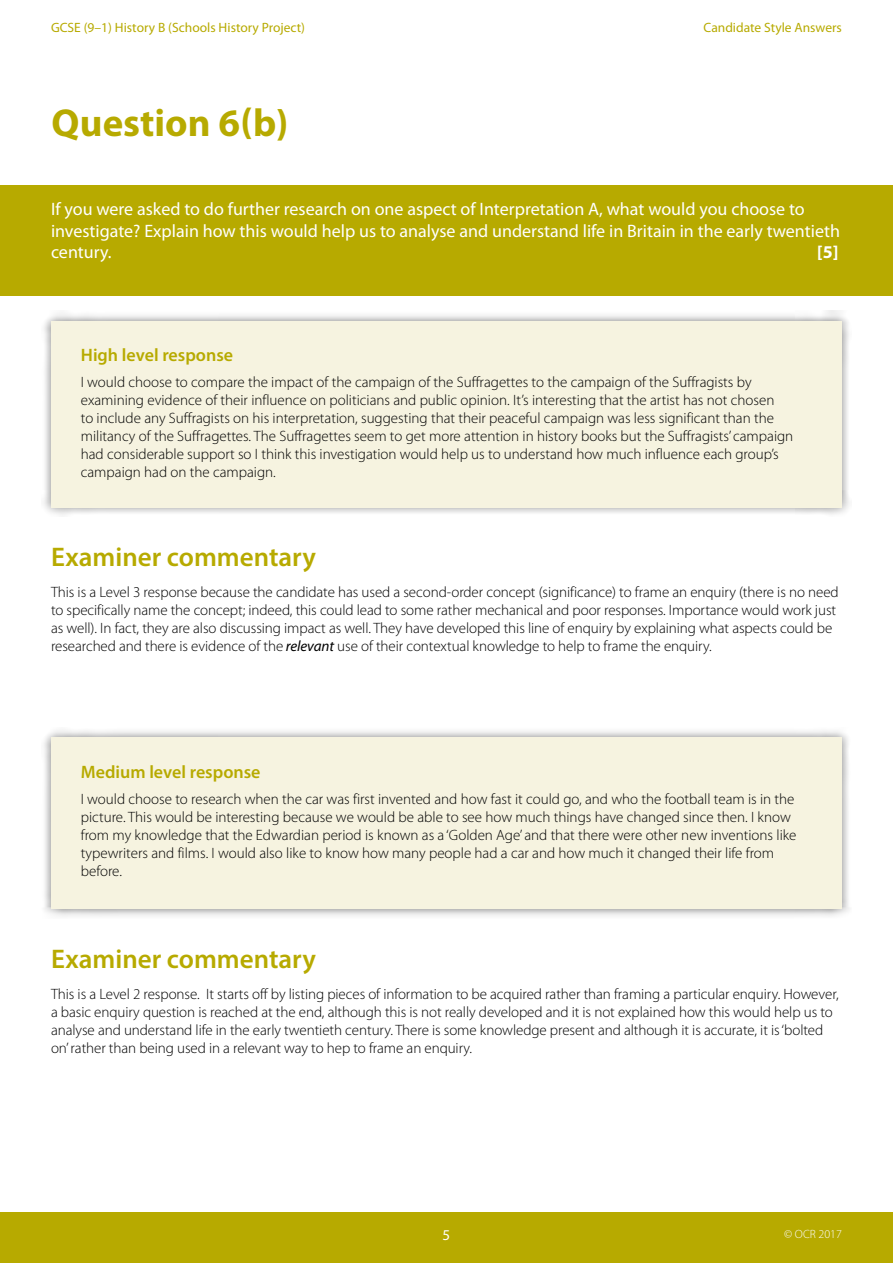
<style>
.page{position:relative;width:893px;height:1263px;background:#fff}
.page>*{position:absolute;margin:0;border:0;box-sizing:border-box;transform-origin:0 0}
.Heading{font:700 39px "Myriad Pro";color:#b7aa00}
.Subheading{font:600 27px "Myriad Pro";color:#b7aa00}
.Body_white{font:18px/21.6px "Myriad Pro";color:#fff}
.Body_title{font:600 18px "Myriad Pro";color:#b7aa00}
.Body_white-2{font:700 18px "Myriad Pro";color:#fff}
.Body{font:300 15px/18px "Myriad Pro";letter-spacing:-.005em;color:#000}
.t1{font:15px "Myriad Pro";color:#fff}
.t2{font:13.5px "Myriad Pro";color:#b7aa00}
.t3{font:300 12px "Myriad Pro";color:#fff}
.s1{font-weight:400;font-style:italic}
</style>
<div class="page">
<div style="left:0;top:1212px;width:893px;height:51px;background:#b7aa00"></div>
<div style="left:0;top:185px;width:893px;height:111px;background:#b7aa00"></div>
<div style="left:41px;top:311px;width:810px;height:206px;background:#000;opacity:.5"></div>
<div style="left:51px;top:321px;width:791px;height:186px;background:#f6f3e0"></div>
<div style="left:41px;top:727px;width:810px;height:192px;background:#000;opacity:.5"></div>
<div style="left:51px;top:738px;width:791px;height:171px;background:#f6f3e0"></div>
<p class="t2" style="left:51px;top:20px;width:255px">GCSE (9–1) History B (Schools History Project)</p>
<p class="Heading" style="left:51px;top:97px;width:238px">Question 6(b)</p>
<p class="t2" style="left:704px;top:19px;width:140px">Candidate Style Answers</p>
<h3 class="Body_white" style="left:51px;top:198px;width:790px">If you were asked to do further research on one aspect of Interpretation A, what would you choose to investigate? Explain how this would help us to analyse and understand life in Britain in the early twentieth century.</h3>
<h3 class="Body_white-2" style="left:817px;top:241px;width:23px">[5]</h3>
<p class="Body_title" style="left:81px;top:343px;width:154px">High level response</p>
<h3 class="Body" style="left:81px;top:374px;width:714px">I would choose to compare the impact of the campaign of the Suffragettes to the campaign of the Suffragists by examining evidence of their influence on politicians and public opinion. It’s interesting that the artist has not chosen<br>to include any Suffragists on his interpretation, suggesting that their peaceful campaign was less significant than the militancy of the Suffragettes. The Suffragettes seem to get more attention in history books but the Suffragists’ campaign had considerable support so I think this investigation would help us to understand how much influence each group’s campaign had on the campaign.</h3>
<h3 class="Subheading" style="left:51px;top:540px;width:266px">Examiner commentary</h3>
<h3 class="Body" style="left:51px;top:583px;width:789px">This is a Level 3 response because the candidate has used a second-order concept (significance) to frame an enquiry (there is no need to specifically name the concept; indeed, this could lead to some rather mechanical and poor responses. Importance would work just as well). In fact, they are also discussing impact as well. They have developed this line of enquiry by explaining what aspects could be researched and there is evidence of the <span class="s1">relevant</span> use of their contextual knowledge to help to frame the enquiry.</h3>
<p class="Body_title" style="left:81px;top:760px;width:181px">Medium level response</p>
<h3 class="Body" style="left:81px;top:790px;width:717px">I would choose to research when the car was first invented and how fast it could go, and who the football team is in the picture. This would be interesting because we would be able to see how much things have changed since then. I know from my knowledge that the Edwardian period is known as a ‘Golden Age’ and that there were other new inventions like typewriters and films. I would also like to know how many people had a car and how much it changed their life from before.</h3>
<h3 class="Subheading" style="left:51px;top:942px;width:266px">Examiner commentary</h3>
<h3 class="Body" style="left:51px;top:985px;width:789px">This is a Level 2 response. It starts off by listing pieces of information to be acquired rather than framing a particular enquiry. However, a basic enquiry question is reached at the end, although this is not really developed and it is not explained how this would help us to analyse and understand life in the early twentieth century. There is some knowledge present and although it is accurate, it is ‘bolted on’ rather than being used in a relevant way to hep to frame an enquiry.</h3>
<p class="t1" style="left:443px;top:1226px;width:9px">5</p>
<p class="t3" style="left:784px;top:1228px;width:59px">© OCR 2017</p>
</div>
